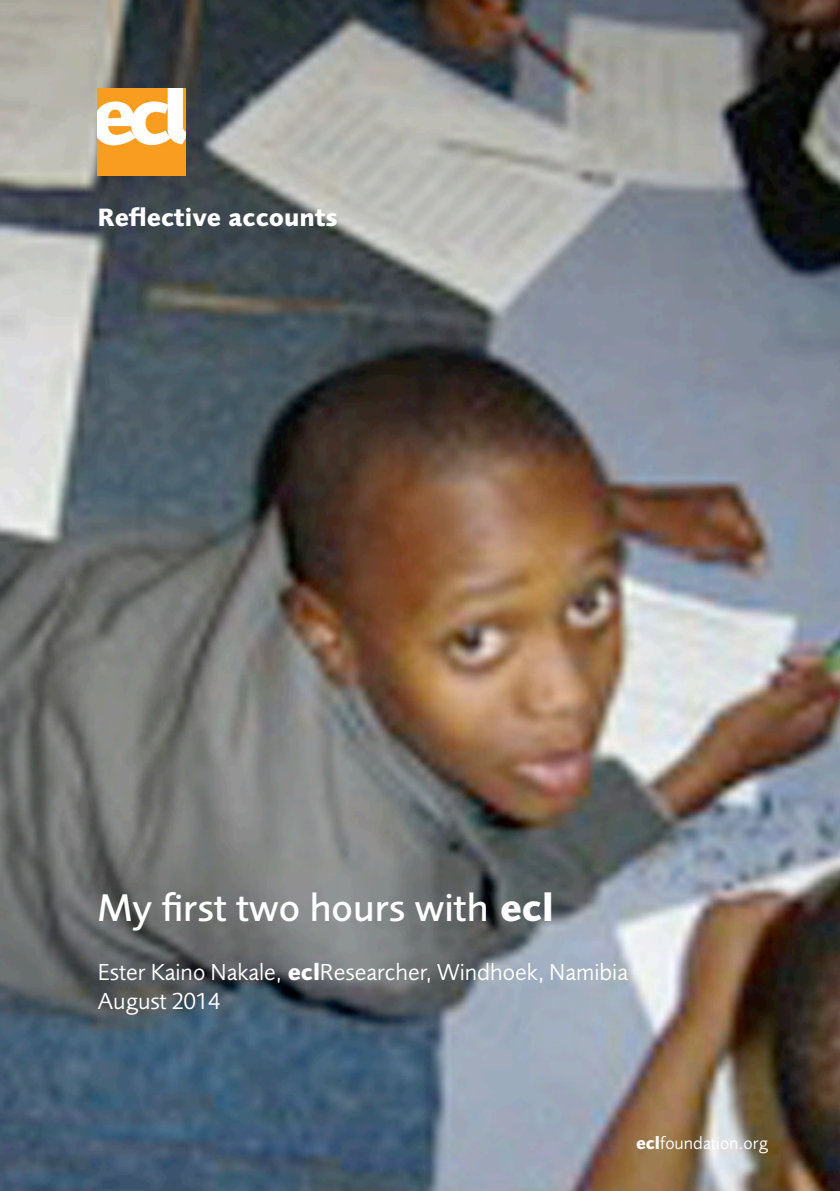
<style>
.page{position:relative;width:840px;height:1191px;background:#fff}
.page>*{position:absolute;margin:0;border:0;box-sizing:border-box;transform-origin:0 0}
.t1{font:500 40px "Foundry Sans";color:#fff}
.t2{font:700 26px "Foundry Sans";color:#fff}
.t3{font:24px "Foundry Sans";color:#fff}
.t4{font:18px "Foundry Sans";color:#fff}
.s1{font-weight:700}
</style>
<div class="page">
<img style="left:0;top:0;width:839px;height:1191px">
<img style="left:98px;top:89px;width:87px;height:87px">
<p class="t2" style="left:98px;top:202px;width:241px">Reflective accounts</p>
<p class="t1" style="left:98px;top:884px;width:457px">My first two hours with <span class="s1">ecl</span></p>
<p class="t3" style="left:98px;top:957px;width:531px">Ester Kaino Nakale, <span class="s1">ecl</span>Researcher, Windhoek, Namibia</p>
<p class="t3" style="left:98px;top:986px;width:124px">August 2014</p>
<p class="t4" style="left:635px;top:1132px;width:133px"><span class="s1">ecl</span>foundation.org</p>
</div>
